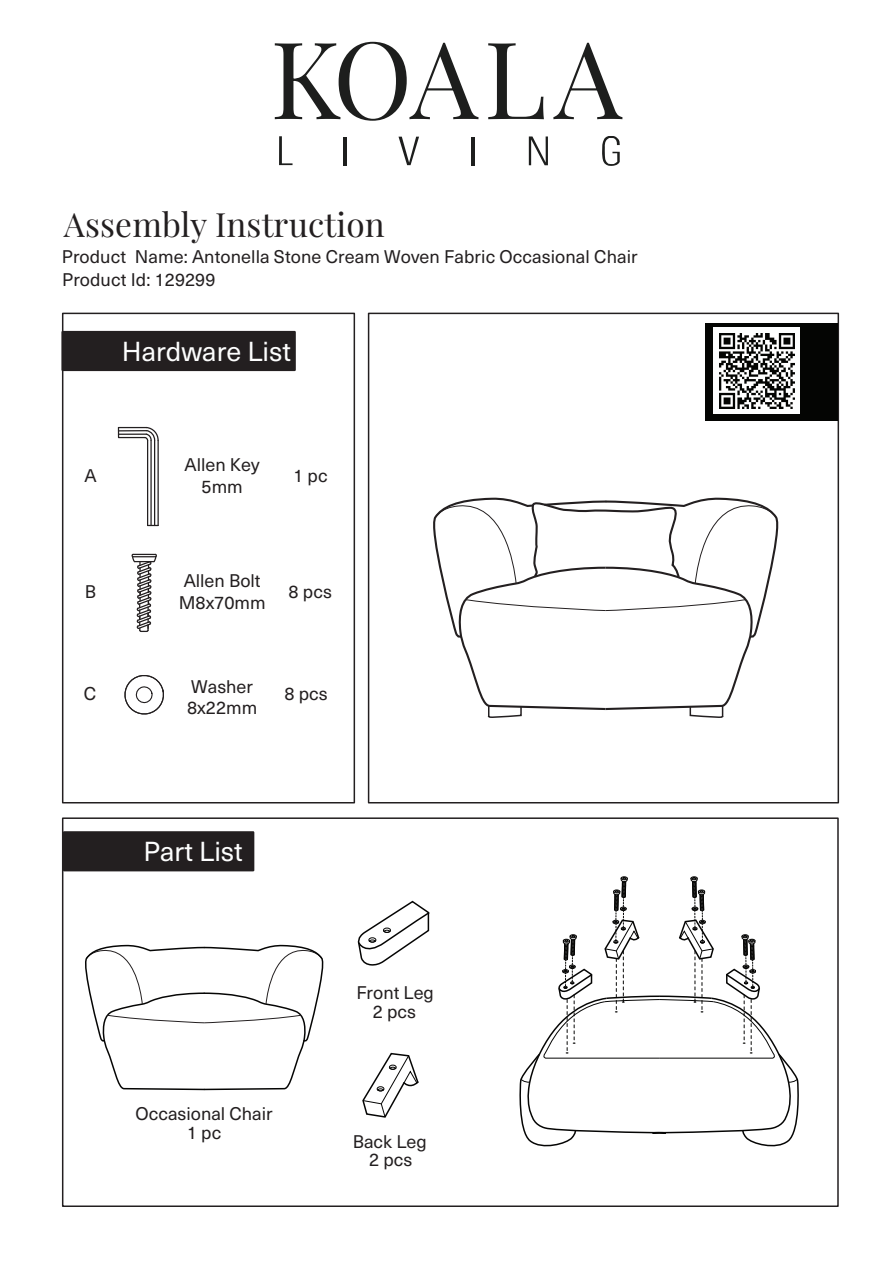
<style>
.page{position:relative;width:893px;height:1263px;background:#fff}
.page>*{position:absolute;margin:0;border:0;box-sizing:border-box;transform-origin:0 0}
.t1{font:107.25px "Playfair Display";letter-spacing:.02em;color:#1d1e1d}
.t2{font:33.3px "Playfair Display";letter-spacing:.005em;color:#231f20}
.t3{font:27px "Neue Haas Unica";color:#fdfefe}
.t4{font:18.15px "Neue Haas Unica";color:#231f20}
.t5{font:18px/21.9px "Neue Haas Unica";color:#231f20}
.s1{font-family:"Neue Haas Unica Pro"}
</style>
<div class="page">
<div style="left:62px;top:313px;width:293px;height:490px;border:2px solid #231f20"></div>
<div style="left:62px;top:817px;width:777px;height:390px;border:2px solid #231f20"></div>
<div style="left:368px;top:313px;width:471px;height:490px;border:2px solid #231f20"></div>
<div style="left:706px;top:323px;width:132px;height:98px;background:#040503"></div>
<div style="left:61px;top:331px;width:235px;height:40px;background:#231f20"></div>
<div style="left:63px;top:831px;width:191px;height:40px;background:#231f20;border:2px solid #231f20"></div>
<svg style="left:279px;top:136px;width:14px;height:29px"></svg>
<hr style="left:344px;top:137px;width:3px;height:29px;background:#1d1e1d">
<hr style="left:471px;top:137px;width:3px;height:29px;background:#1d1e1d">
<svg style="left:398px;top:137px;width:21px;height:28px"></svg>
<svg style="left:529px;top:136px;width:19px;height:29px"></svg>
<svg style="left:602px;top:136px;width:18px;height:30px"></svg>
<div style="left:714px;top:328px;width:86px;height:86px;background:#fdfefe"></div>
<svg style="left:357px;top:900px;width:73px;height:66px"></svg>
<svg style="left:362px;top:1052px;width:57px;height:66px"></svg>
<svg style="left:131px;top:553px;width:26px;height:79px"></svg>
<hr style="left:147px;top:440px;width:1px;height:85px;background:#231f20">
<hr style="left:157px;top:440px;width:2px;height:85px;background:#231f20">
<hr style="left:154px;top:440px;width:1px;height:85px;background:#231f20">
<hr style="left:150px;top:440px;width:2px;height:85px;background:#231f20">
<svg style="left:117px;top:426px;width:42px;height:16px"></svg>
<svg style="left:124px;top:675px;width:40px;height:40px"></svg>
<svg style="left:433px;top:497px;width:346px;height:221px"></svg>
<svg style="left:85px;top:944px;width:239px;height:147px"></svg>
<svg style="left:519px;top:876px;width:280px;height:271px"></svg>
<img style="left:719px;top:333px;width:76px;height:75px">
<h1 class="t1" style="left:270px;top:-5px;width:353px">KOALA</h1>
<h2 class="t2" style="left:64px;top:199px;width:322px">Assembly Instruction</h2>
<p class="t5" style="left:62px;top:244px;width:577px;line-height:22.6px">Product Name: Antonella Stone Cream Woven Fabric Occasional Chair<br>Product Id: <span class="s1">129299</span></p>
<h3 class="t3" style="left:122px;top:331px;width:171px">Hardware List</h3>
<p class="t5" style="left:84px;top:463px;width:14px">A</p>
<p class="t5" style="left:185px;top:452px;width:76px;text-align:center">Allen Key<br>5mm</p>
<p class="t5" style="left:293px;top:463px;width:36px">1 pc</p>
<p class="t5" style="left:179px;top:569px;width:88px">Allen Bolt<br>M8x70mm</p>
<p class="t5" style="left:85px;top:580px;width:13px">B</p>
<p class="t5" style="left:289px;top:580px;width:45px">8 pcs</p>
<p class="t4" style="left:84px;top:680px;width:14px">C</p>
<p class="t5" style="left:191px;top:674px;width:63px">Washer</p>
<p class="t5" style="left:187px;top:696px;width:72px">8x22mm</p>
<p class="t5" style="left:284px;top:682px;width:45px">8 pcs</p>
<h3 class="t3" style="left:144px;top:832px;width:101px">Part List</h3>
<p class="t5" style="left:136px;top:1102px;width:139px">Occasional Chair</p>
<p class="t5" style="left:187px;top:1121px;width:36px">1 pc</p>
<p class="t5" style="left:356px;top:981px;width:79px">Front Leg</p>
<p class="t5" style="left:373px;top:999px;width:45px">2 pcs</p>
<p class="t5" style="left:353px;top:1130px;width:75px">Back Leg</p>
<p class="t5" style="left:369px;top:1148px;width:45px">2 pcs</p>
</div>
